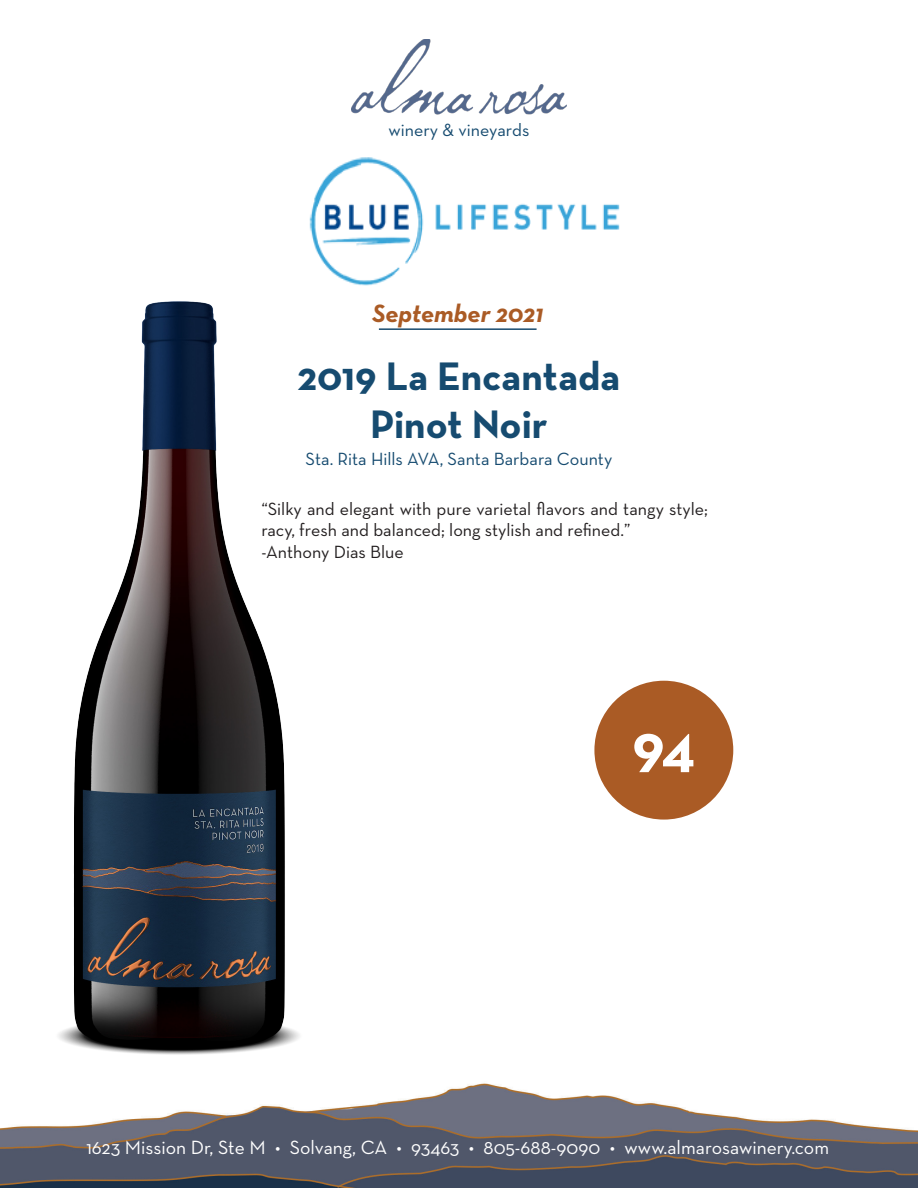
<style>
.page{position:relative;width:918px;height:1188px;background:#fff}
.page>*{position:absolute;margin:0;border:0;box-sizing:border-box;transform-origin:0 0}
.t1{font:700 61.5px "Neutra Text";color:#fff}
.t2{font:700 40.5px "Neutra Text";color:#164b70}
.t3{font:italic 700 25.5px "Neutra Text";color:#aa5b25}
.t4{font:19.5px "Neutra Text";color:#fff}
.t5{font:18px/21.6px "Neutra Text";color:#231f20}
.t6{font:18px "Neutra Text";color:#164b70}
</style>
<div class="page">
<img style="left:58px;top:301px;width:242px;height:754px">
<img style="left:351px;top:39px;width:216px;height:76px">
<hr style="left:379px;top:328px;width:158px;height:2px;background:#174a6f">
<img style="left:0;top:1083px;width:918px;height:105px">
<div style="left:594px;top:681px;width:139px;height:139px;background:#aa5b25;border-radius:50%"></div>
<img style="left:309px;top:157px;width:311px;height:129px">
<p class="t6" style="left:389px;top:119px;width:142px">winery &amp; vineyards</p>
<p class="t3" style="left:372px;top:297px;width:173px">September 2021</p>
<p class="t2" style="left:298px;top:350px;width:324px">2019 La Encantada</p>
<p class="t2" style="left:370px;top:399px;width:179px">Pinot Noir</p>
<p class="t6" style="left:306px;top:448px;width:308px">Sta. Rita Hills AVA, Santa Barbara County</p>
<p class="t5" style="left:261px;top:498px;width:448px">“Silky and elegant with pure varietal flavors and tangy style; racy, fresh and balanced; long stylish and refined.”</p>
<p class="t5" style="left:261px;top:541px;width:144px">-Anthony Dias Blue</p>
<p class="t1" style="left:632px;top:707px;width:65px">94</p>
<p class="t4" style="left:86px;top:1136px;width:744px">1623 Mission Dr, Ste M • Solvang, CA • 93463 • 805-688-9090 • www.almarosawinery.com</p>
</div>
